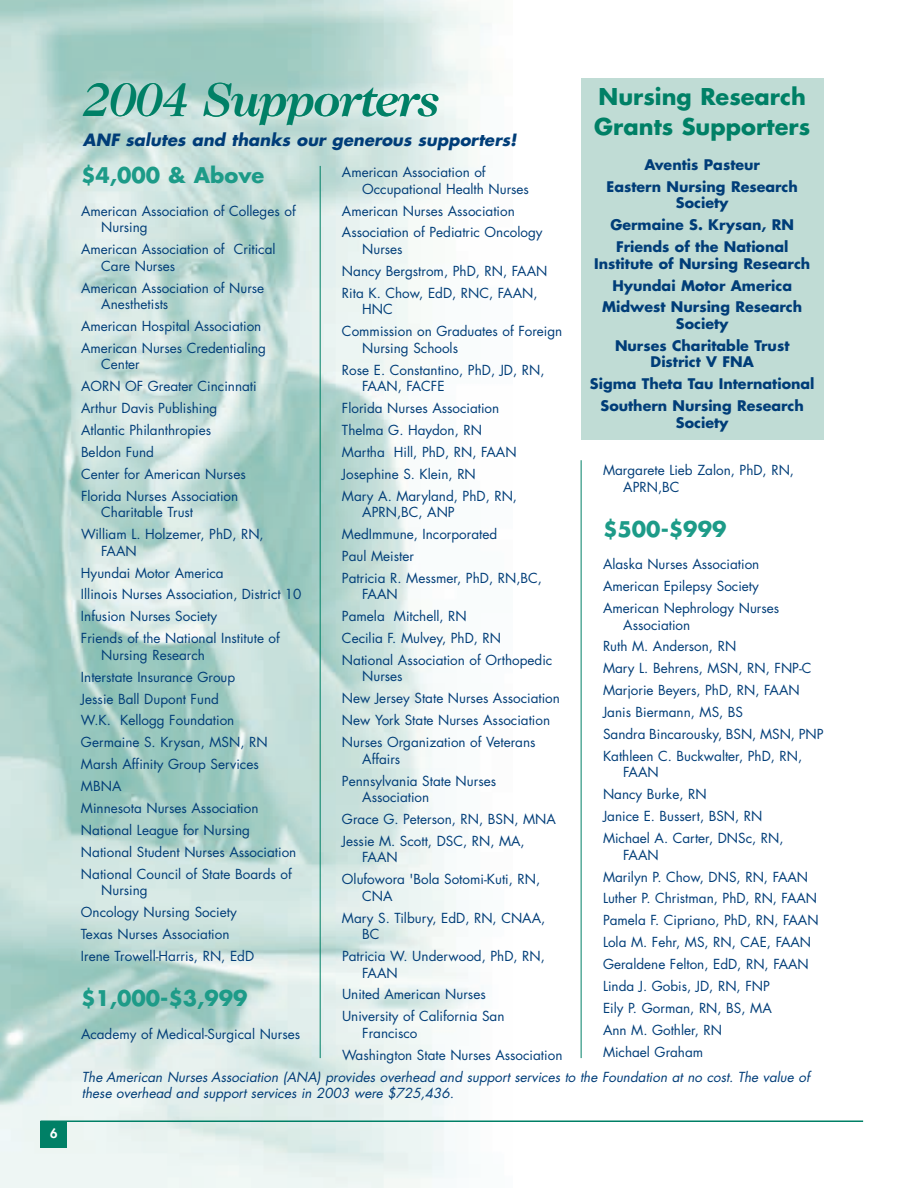
<style>
.page{position:relative;width:918px;height:1188px;background:#fff}
.page>*{position:absolute;margin:0;border:0;box-sizing:border-box;transform-origin:0 0}
.t1{font:italic 500 48px "Caslon Two Twenty Four";letter-spacing:-.025em;color:#008066}
.t2{font:700 22.5px/29.2px "Futura";color:#008066}
.t3{font:700 21px "Futura";color:#1d9b88}
.t4{font:italic 700 16.5px "Futura";color:#003d78}
.t5{font:700 14.25px/21.9px "Futura";color:#003d78;text-align:center}
.t6{font:13.5px/21.9px "Futura";color:#003d78}
.t7{font:italic 13.5px/15.8px "Futura";color:#003d78}
.t8{font:800 12.75px "Futura";color:#fff}
</style>
<div class="page">
<img style="left:0;top:0;width:490px;height:1188px">
<div style="left:40px;top:1121px;width:28px;height:27px;background:#008066"></div>
<hr style="left:320px;top:166px;width:1px;height:892px;background:#008066">
<hr style="left:581px;top:460px;width:1px;height:598px;background:#008066">
<div style="left:581px;top:78px;width:243px;height:362px;background:#c0dcd5"></div>
<hr style="left:40px;top:1120px;width:823px;height:2px;background:#008066">
<p class="t8" style="left:50px;top:1128px;width:9px">6</p>
<h1 class="t1" style="left:81px;top:81px;width:358px">2004 Supporters</h1>
<h2 class="t2" style="left:594px;top:84px;width:217px">Nursing Research<br>Grants Supporters</h2>
<p class="t5" style="left:607px;top:155px;width:193px">Aventis Pasteur<br>Eastern Nursing Research</p>
<p class="t5" style="left:610px;top:193px;width:185px">Society<br>Germaine S. Krysan, RN<br>Friends of the National</p>
<p class="t5" style="left:594px;top:254px;width:218px">Institute of Nursing Research<br>Hyundai Motor America<br>Midwest Nursing Research</p>
<p class="t5" style="left:615px;top:314px;width:176px">Society<br>Nurses Charitable Trust</p>
<p class="t5" style="left:590px;top:352px;width:226px">District V FNA<br>Sigma Theta Tau International<br>Southern Nursing Research</p>
<p class="t5" style="left:676px;top:413px;width:54px">Society</p>
<p class="t4" style="left:83px;top:132px;width:435px">ANF salutes and thanks our generous supporters!</p>
<h3 class="t3" style="left:81px;top:166px;width:185px">$4,000 &amp; Above</h3>
<p class="t6" style="left:101px;top:204px;width:196px;line-height:16.5px;text-indent:-20px">American Association of Colleges of<br>Nursing</p>
<p class="t6" style="left:101px;top:242px;width:176px;line-height:16.5px;text-indent:-20px">American Association of Critical<br>Care Nurses</p>
<p class="t6" style="left:101px;top:280px;width:165px;line-height:16.5px;text-indent:-20px">American Association of Nurse<br>Anesthetists</p>
<p class="t6" style="left:81px;top:316px;width:187px">American Hospital Association<br>American Nurses Credentialing</p>
<p class="t6" style="left:81px;top:355px;width:177px;text-indent:20px">Center<br>AORN OF Greater Cincinnati<br>Arthur Davis Publishing<br>Atlantic Philanthropies<br>Beldon Fund<br>Center for American Nurses<br>Florida Nurses Association</p>
<p class="t6" style="left:81px;top:502px;width:184px;text-indent:20px">Charitable Trust<br>William L. Holzemer, PhD, RN,</p>
<p class="t6" style="left:81px;top:541px;width:222px;text-indent:20px">FAAN<br>Hyundai Motor America<br>Illinois Nurses Association, District 10<br>Infusion Nurses Society<br>Friends of the National Institute of</p>
<p class="t6" style="left:81px;top:645px;width:217px;text-indent:20px">Nursing Research<br>Interstate Insurance Group<br>Jessie Ball Dupont Fund<br>W.K. Kellogg Foundation<br>Germaine S. Krysan, MSN, RN<br>Marsh Affinity Group Services<br>MBNA<br>Minnesota Nurses Association<br>National League for Nursing<br>National Student Nurses Association<br>National Council of State Boards of</p>
<p class="t6" style="left:81px;top:880px;width:175px;text-indent:20px">Nursing<br>Oncology Nursing Society<br>Texas Nurses Association<br>Irene Trowell-Harris, RN, EdD</p>
<h3 class="t3" style="left:81px;top:989px;width:168px">$1,000-$3,999</h3>
<p class="t6" style="left:81px;top:1024px;width:221px">Academy of Medical-Surgical Nurses</p>
<p class="t6" style="left:362px;top:165px;width:168px;line-height:16.5px;text-indent:-20px">American Association of<br>Occupational Health Nurses</p>
<p class="t6" style="left:342px;top:201px;width:202px">American Nurses Association<br>Association of Pediatric Oncology</p>
<p class="t6" style="left:342px;top:239px;width:207px;text-indent:20px">Nurses<br>Nancy Bergstrom, PhD, RN, FAAN<br>Rita K. Chow, EdD, RNC, FAAN,</p>
<p class="t6" style="left:342px;top:299px;width:222px;text-indent:20px">HNC<br>Commission on Graduates of Foreign</p>
<p class="t6" style="left:342px;top:338px;width:204px;text-indent:20px">Nursing Schools<br>Rose E. Constantino, PhD, JD, RN,</p>
<p class="t6" style="left:342px;top:376px;width:177px;text-indent:20px">FAAN, FACFE<br>Florida Nurses Association<br>Thelma G. Haydon, RN<br>Martha Hill, PhD, RN, FAAN<br>Josephine S. Klein, RN<br>Mary A. Maryland, PhD, RN,</p>
<p class="t6" style="left:342px;top:502px;width:202px;text-indent:20px">APRN,BC, ANP<br>MedImmune, Incorporated<br>Paul Meister<br>Patricia R. Messmer, PhD, RN,BC,</p>
<p class="t6" style="left:342px;top:584px;width:212px;text-indent:20px">FAAN<br>Pamela Mitchell, RN<br>Cecilia F. Mulvey, PhD, RN<br>National Association of Orthopedic</p>
<p class="t6" style="left:342px;top:667px;width:219px;text-indent:20px">Nurses<br>New Jersey State Nurses Association<br>New York State Nurses Association<br>Nurses Organization of Veterans</p>
<p class="t6" style="left:342px;top:749px;width:156px;text-indent:20px">Affairs<br>Pennsylvania State Nurses</p>
<p class="t6" style="left:342px;top:787px;width:215px;text-indent:20px">Association<br>Grace G. Peterson, RN, BSN, MNA<br>Jessie M. Scott, DSC, RN, MA,</p>
<p class="t6" style="left:342px;top:848px;width:200px;text-indent:20px">FAAN<br>Olufowora 'Bola Sotomi-Kuti, RN,</p>
<p class="t6" style="left:342px;top:886px;width:205px;text-indent:20px">CNA<br>Mary S. Tilbury, EdD, RN, CNAA,</p>
<p class="t6" style="left:342px;top:924px;width:205px;text-indent:20px">BC<br>Patricia W. Underwood, PhD, RN,</p>
<p class="t6" style="left:342px;top:963px;width:164px;text-indent:20px">FAAN<br>United American Nurses<br>University of California San</p>
<p class="t6" style="left:342px;top:1023px;width:222px;text-indent:20px">Francisco<br>Washington State Nurses Association</p>
<p class="t6" style="left:623px;top:463px;width:172px;line-height:16.5px;text-indent:-20px">Margarete Lieb Zalon, PhD, RN,<br>APRN,BC</p>
<h3 class="t3" style="left:603px;top:519px;width:125px">$500-$999</h3>
<p class="t6" style="left:603px;top:555px;width:178px">Alaska Nurses Association<br>American Epilepsy Society<br>American Nephrology Nurses</p>
<p class="t6" style="left:603px;top:615px;width:222px;text-indent:20px">Association<br>Ruth M. Anderson, RN<br>Mary L. Behrens, MSN, RN, FNP-C<br>Marjorie Beyers, PhD, RN, FAAN<br>Janis Biermann, MS, BS<br>Sandra Bincarousky, BSN, MSN, PNP<br>Kathleen C. Buckwalter, PhD, RN,</p>
<p class="t6" style="left:603px;top:763px;width:182px;text-indent:20px">FAAN<br>Nancy Burke, RN<br>Janice E. Bussert, BSN, RN<br>Michael A. Carter, DNSc, RN,</p>
<p class="t6" style="left:603px;top:845px;width:217px;text-indent:20px">FAAN<br>Marilyn P. Chow, DNS, RN, FAAN<br>Luther P. Christman, PhD, RN, FAAN<br>Pamela F. Cipriano, PhD, RN, FAAN<br>Lola M. Fehr, MS, RN, CAE, FAAN<br>Geraldene Felton, EdD, RN, FAAN<br>Linda J. Gobis, JD, RN, FNP<br>Eily P. Gorman, RN, BS, MA<br>Ann M. Gothler, RN<br>Michael Graham</p>
<p class="t7" style="left:82px;top:1070px;width:729px">The American Nurses Association (ANA) provides overhead and support services to the Foundation at no cost. The value of these overhead and support services in 2003 were $725,436.</p>
</div>
